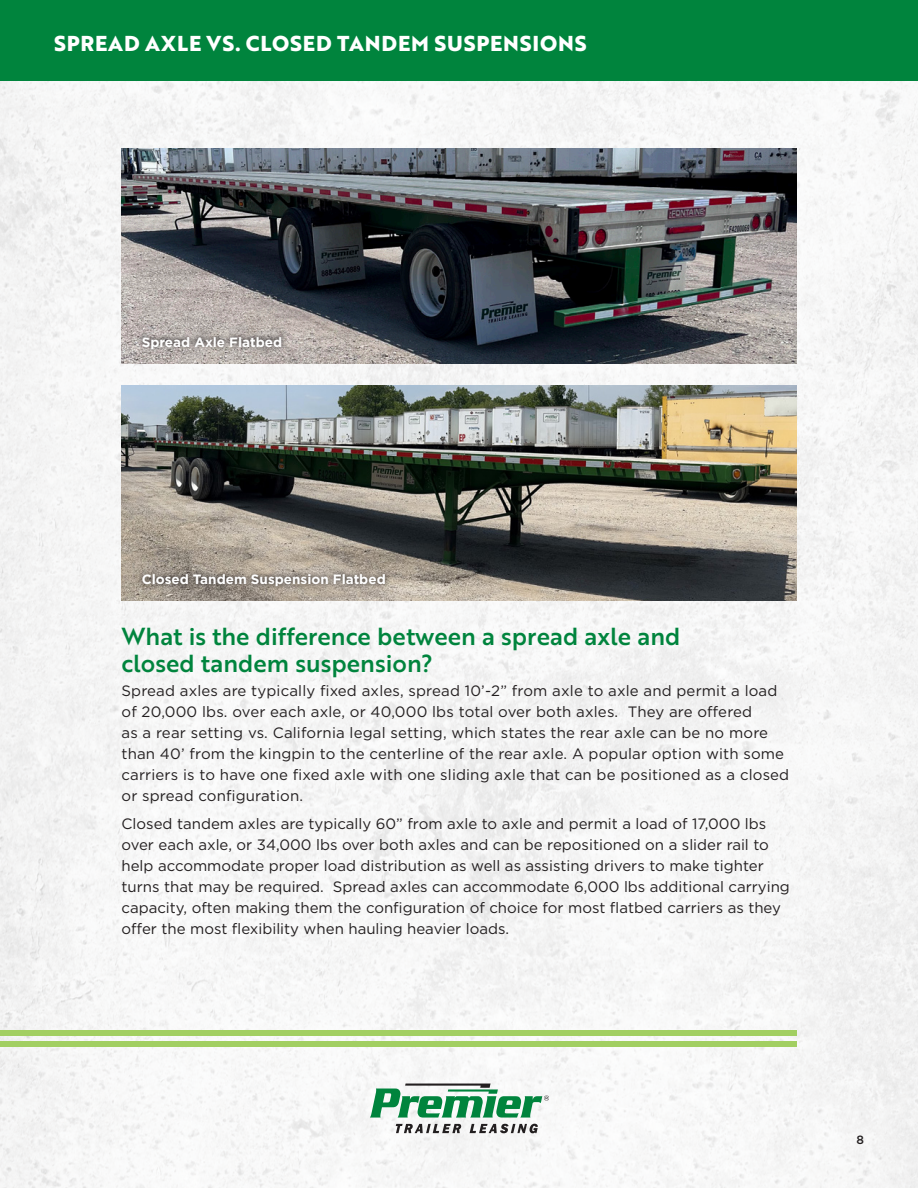
<style>
.page{position:relative;width:918px;height:1188px;background:#fff}
.page>*{position:absolute;margin:0;border:0;box-sizing:border-box;transform-origin:0 0}
.subhead{font:24px/27px "Brother 1816 Medium";color:#00843d}
.t1{font:700 21px "Brother 1816 Extra";letter-spacing:.04em;color:#fff}
.body_copy{font:15px/21px "Gotham";color:#231f20}
.pro_tip{font:700 13.5px "Gotham";color:#fff}
.body_copy-2{font:500 12px "Gotham";color:#231f20}
</style>
<div class="page">
<div style="left:0;top:81px;width:918px;height:1107px;background:#f6f6f6"></div>
<svg style="left:396px;top:1124px;width:65px;height:9px"></svg>
<svg style="left:470px;top:1124px;width:68px;height:9px"></svg>
<svg style="left:370px;top:1084px;width:178px;height:34px"></svg>
<div style="left:0;top:0;width:918px;height:81px;background:#00843d"></div>
<div style="left:0;top:1031px;width:796px;height:5px;background:#a2cf62"></div>
<div style="left:0;top:1041px;width:796px;height:5px;background:#a2cf62"></div>
<img style="left:122px;top:148px;width:674px;height:215px">
<img style="left:122px;top:386px;width:674px;height:215px">
<svg style="left:137px;top:331px;width:150px;height:24px;background:#a29b97"></svg>
<svg style="left:136px;top:568px;width:255px;height:24px;background:#948b80"></svg>
<p class="t1" style="left:54px;top:27px;width:534px">SPREAD AXLE VS. CLOSED TANDEM SUSPENSIONS</p>
<p class="pro_tip" style="left:142px;top:333px;width:142px">Spread Axle Flatbed</p>
<p class="pro_tip" style="left:142px;top:570px;width:246px">Closed Tandem Suspension Flatbed</p>
<p class="subhead" style="left:122px;top:622px;width:560px">What is the difference between a spread axle and closed tandem suspension?</p>
<p class="body_copy" style="left:122px;top:680px;width:669px">Spread axles are typically fixed axles, spread 10’-2” from axle to axle and permit a load of 20,000 lbs. over each axle, or 40,000 lbs total over both axles. They are offered<br>as a rear setting vs. California legal setting, which states the rear axle can be no more than 40’ from the kingpin to the centerline of the rear axle. A popular option with some carriers is to have one fixed axle with one sliding axle that can be positioned as a closed or spread configuration.</p>
<p class="body_copy" style="left:122px;top:813px;width:670px">Closed tandem axles are typically 60” from axle to axle and permit a load of 17,000 lbs over each axle, or 34,000 lbs over both axles and can be repositioned on a slider rail to help accommodate proper load distribution as well as assisting drivers to make tighter turns that may be required. Spread axles can accommodate 6,000 lbs additional carrying capacity, often making them the configuration of choice for most flatbed carriers as they offer the most flexibility when hauling heavier loads.</p>
<p class="body_copy-2" style="left:856px;top:1132px;width:9px">8</p>
</div>
